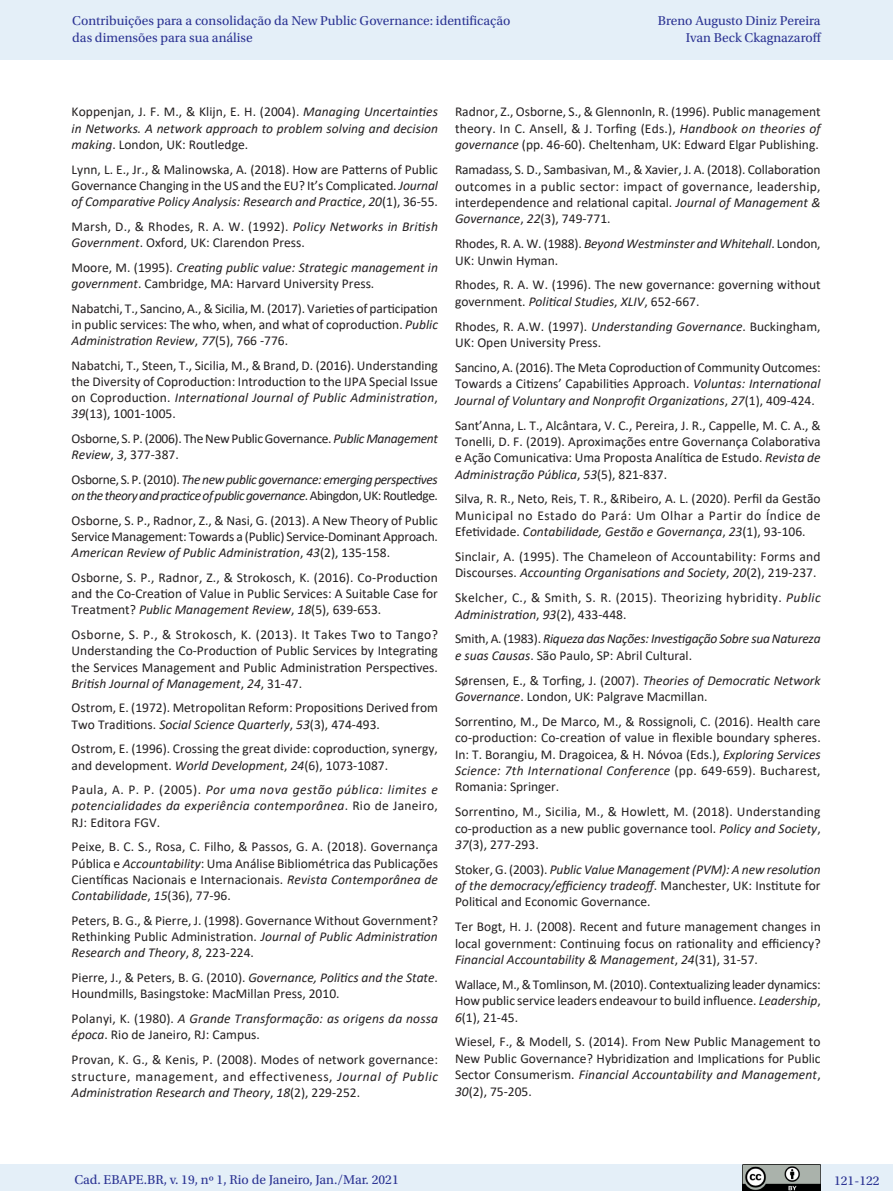
<style>
.page{position:relative;width:893px;height:1191px;background:#fff}
.page>*{position:absolute;margin:0;border:0;box-sizing:border-box;transform-origin:0 0}
.Referencias{font:13.5px/16.4px "Calibri";color:#231f20;text-align:justify}
.Referencias-2{font:italic 13.5px/16.2px "Calibri";color:#231f20;text-align:justify}
.t1{font:13.5px/16.5px "Utopia Std";color:#2b3393}
.Referencias-3{font:italic 13.5px/16.2px "Calibri";letter-spacing:-.03em;color:#231f20}
.Referencias-4{font:italic 13.5px/16.4px "Calibri";letter-spacing:-.02em;color:#231f20}
.Referencias-5{font:13.5px/16.4px "Calibri";letter-spacing:.025em;color:#231f20}
.Referencias-6{font:13.5px/16.2px "Calibri";letter-spacing:-.02em;color:#231f20}
.s1{font-style:normal}
.s2{font-style:italic}
</style>
<div class="page">
<div style="left:0;top:0;width:893px;height:60px;background:#e4eff8"></div>
<div style="left:0;top:1164px;width:893px;height:27px;background:#e4eff8"></div>
<img style="left:743px;top:1164px;width:78px;height:27px">
<p class="t1" style="left:72px;top:13px;width:440px">Contribuições para a consolidação da New Public Governance: identificação das dimensões para sua análise</p>
<p class="t1" style="left:658px;top:13px;width:165px;text-align:right">Breno Augusto Diniz Pereira<br>Ivan Beck Ckagnazaroff</p>
<p class="Referencias-2" style="left:72px;top:103px;width:368px"><span class="s1">Koppenjan, J. F. M., &amp; Klijn, E. H. (2004).</span> Managing Uncertainties in Networks. A network approach to problem solving and decision making<span class="s1">. London, UK: Routledge.</span></p>
<p class="Referencias" style="left:72px;top:161px;width:368px">Lynn, L. E., Jr., &amp; Malinowska, A. (2018). How are Patterns of Public Governance Changing in the US and the EU? It’s Complicated. <span class="s2">Journal of Comparative Policy Analysis: Research and Practice</span>, <span class="s2">20</span>(1), 36-55.</p>
<p class="Referencias" style="left:72px;top:218px;width:368px">Marsh, D., &amp; Rhodes, R. A. W. (1992). <span class="s2">Policy Networks in British<br>Government</span>. Oxford, UK: Clarendon Press.</p>
<p class="Referencias" style="left:72px;top:259px;width:368px">Moore, M. (1995). <span class="s2">Creating public value: Strategic management in government</span>. Cambridge, MA: Harvard University Press.</p>
<p class="Referencias" style="left:72px;top:300px;width:368px">Nabatchi, T., Sancino, A., &amp; Sicilia, M. (2017). Varieties of participation in public services: The who, when, and what of coproduction. <span class="s2">Public Administration Review</span>, <span class="s2">77</span>(5), 766 -776.</p>
<p class="Referencias" style="left:72px;top:357px;width:368px">Nabatchi, T., Steen, T., Sicilia, M., &amp; Brand, D. (2016). Understanding the Diversity of Coproduction: Introduction to the IJPA Special Issue on Coproduction. <span class="s2">International Journal of Public Administration</span>, <span class="s2">39</span>(13), 1001-1005.</p>
<p class="Referencias-6" style="left:72px;top:430px;width:368px">Osborne, S. P. (2006). The New Public Governance. <span class="s2">Public Management<br>Review</span>, <span class="s2">3</span>, 377-387.</p>
<p class="Referencias-3" style="left:72px;top:471px;width:368px"><span class="s1">Osborne, S. P. (2010).</span> The new public governance: emerging perspectives on the theory and practice of public governance<span class="s1">. Abingdon, UK: Routledge.</span></p>
<p class="Referencias" style="left:72px;top:512px;width:368px">Osborne, S. P., Radnor, Z., &amp; Nasi, G. (2013). A New Theory of Public Service Management: Towards a (Public) Service-Dominant Approach.<br><span class="s2">American Review of Public Administration</span>, <span class="s2">43</span>(2), 135-158.</p>
<p class="Referencias" style="left:72px;top:569px;width:368px">Osborne, S. P., Radnor, Z., &amp; Strokosch, K. (2016). Co-Production and the Co-Creation of Value in Public Services: A Suitable Case for Treatment? <span class="s2">Public Management Review</span>, <span class="s2">18</span>(5), 639-653.</p>
<p class="Referencias" style="left:72px;top:626px;width:368px">Osborne, S. P., &amp; Strokosch, K. (2013). It Takes Two to Tango?<br>Understanding the Co-Production of Public Services by Integrating the Services Management and Public Administration Perspectives.<br><span class="s2">British Journal of Management</span>, <span class="s2">24</span>, 31-47.</p>
<p class="Referencias" style="left:72px;top:699px;width:368px">Ostrom, E. (1972). Metropolitan Reform: Propositions Derived from<br>Two Traditions. <span class="s2">Social Science Quarterly</span>, <span class="s2">53</span>(3), 474-493.</p>
<p class="Referencias" style="left:72px;top:740px;width:368px">Ostrom, E. (1996). Crossing the great divide: coproduction, synergy, and development. <span class="s2">World Development</span>, <span class="s2">24</span>(6), 1073-1087.</p>
<p class="Referencias-2" style="left:72px;top:781px;width:368px"><span class="s1">Paula, A. P. P. (2005).</span> Por uma nova gestão pública: limites e potencialidades da experiência contemporânea<span class="s1">. Rio de Janeiro, RJ: Editora FGV.</span></p>
<p class="Referencias" style="left:72px;top:838px;width:368px">Peixe, B. C. S., Rosa, C. Filho, &amp; Passos, G. A. (2018). Governança Pública e <span class="s2">Accountability</span>: Uma Análise Bibliométrica das Publicações Científicas Nacionais e Internacionais. <span class="s2">Revista Contemporânea de Contabilidade</span>, <span class="s2">15</span>(36), 77-96.</p>
<p class="Referencias" style="left:72px;top:911px;width:368px">Peters, B. G., &amp; Pierre, J. (1998). Governance Without Government?<br>Rethinking Public Administration. <span class="s2">Journal of Public Administration Research and Theory</span>, <span class="s2">8</span>, 223-224.</p>
<p class="Referencias" style="left:72px;top:969px;width:368px">Pierre, J., &amp; Peters, B. G. (2010). <span class="s2">Governance, Politics and the State</span>.<br>Houndmills, Basingstoke: MacMillan Press, 2010.</p>
<p class="Referencias-2" style="left:72px;top:1009px;width:368px"><span class="s1">Polanyi, K. (1980).</span> A Grande Transformação: as origens da nossa época<span class="s1">. Rio de Janeiro, RJ: Campus.</span></p>
<p class="Referencias" style="left:72px;top:1051px;width:368px">Provan, K. G., &amp; Kenis, P. (2008). Modes of network governance: structure, management, and effectiveness, <span class="s2">Journal of Public Administration Research and Theory</span>, <span class="s2">18</span>(2), 229-252.</p>
<p class="Referencias" style="left:455px;top:103px;width:367px">Radnor, Z., Osborne, S., &amp; Glennonln, R. (1996). Public management theory. In C. Ansell, &amp; J. Torfing (Eds.), <span class="s2">Handbook on theories of governance</span> (pp. 46-60). Cheltenham, UK: Edward Elgar Publishing.</p>
<p class="Referencias" style="left:455px;top:161px;width:367px">Ramadass, S. D., Sambasivan, M., &amp; Xavier, J. A. (2018). Collaboration outcomes in a public sector: impact of governance, leadership, interdependence and relational capital. <span class="s2">Journal of Management &amp; Governance</span>, <span class="s2">22</span>(3), 749-771.</p>
<p class="Referencias" style="left:455px;top:235px;width:367px">Rhodes, R. A. W. (1988). <span class="s2">Beyond Westminster and Whitehall</span>. London,<br>UK: Unwin Hyman.</p>
<p class="Referencias" style="left:455px;top:276px;width:367px">Rhodes, R. A. W. (1996). The new governance: governing without government. <span class="s2">Political Studies</span>, <span class="s2">XLIV</span>, 652-667.</p>
<p class="Referencias" style="left:455px;top:318px;width:367px">Rhodes, R. A.W. (1997). <span class="s2">Understanding Governance</span>. Buckingham,<br>UK: Open University Press.</p>
<p class="Referencias" style="left:455px;top:359px;width:367px">Sancino, A. (2016). The Meta Coproduction of Community Outcomes:<br>Towards a Citizens’ Capabilities Approach. <span class="s2">Voluntas: International Journal of Voluntary and Nonprofit Organizations</span>, <span class="s2">27</span>(1), 409-424.</p>
<p class="Referencias" style="left:455px;top:416px;width:367px">Sant’Anna, L. T., Alcântara, V. C., Pereira, J. R., Cappelle, M. C. A., &amp; Tonelli, D. F. (2019). Aproximações entre Governança Colaborativa e Ação Comunicativa: Uma Proposta Analítica de Estudo. <span class="s2">Revista de Administração Pública</span>, <span class="s2">53</span>(5), 821-837.</p>
<p class="Referencias" style="left:455px;top:490px;width:367px">Silva, R. R., Neto, Reis, T. R., &amp;Ribeiro, A. L. (2020). Perfil da Gestão Municipal no Estado do Pará: Um Olhar a Partir do Índice de Efetividade. <span class="s2">Contabilidade, Gestão e Governança</span>, <span class="s2">23</span>(1), 93-106.</p>
<p class="Referencias" style="left:455px;top:548px;width:367px">Sinclair, A. (1995). The Chameleon of Accountability: Forms and<br>Discourses. <span class="s2">Accounting Organisations and Society</span>, <span class="s2">20</span>(2), 219-237.</p>
<p class="Referencias-5" style="left:455px;top:589px;width:367px">Skelcher, C., &amp; Smith, S. R. (2015). Theorizing hybridity. <span class="s2">Public<br>Administration</span>, <span class="s2">93</span>(2), 433-448.</p>
<p class="Referencias-4" style="left:455px;top:630px;width:367px"><span class="s1">Smith, A. (1983).</span> Riqueza das Nações: Investigação Sobre sua Natureza e suas Causas<span class="s1">. São Paulo, SP: Abril Cultural.</span></p>
<p class="Referencias" style="left:455px;top:671px;width:367px">Sørensen, E., &amp; Torfing, J. (2007). <span class="s2">Theories of Democratic Network<br>Governance</span>. London, UK: Palgrave Macmillan.</p>
<p class="Referencias" style="left:455px;top:713px;width:367px">Sorrentino, M., De Marco, M., &amp; Rossignoli, C. (2016). Health care co-production: Co-creation of value in flexible boundary spheres.<br>In: T. Borangiu, M. Dragoicea, &amp; H. Nóvoa (Eds.), <span class="s2">Exploring Services Science: 7th International Conference</span> (pp. 649-659). Bucharest, Romania: Springer.</p>
<p class="Referencias" style="left:455px;top:803px;width:367px">Sorrentino, M., Sicilia, M., &amp; Howlett, M. (2018). Understanding co-production as a new public governance tool. <span class="s2">Policy and Society</span>, <span class="s2">37</span>(3), 277-293.</p>
<p class="Referencias" style="left:455px;top:860px;width:367px">Stoker, G. (2003). <span class="s2">Public Value Management (PVM): A new resolution of the democracy/efficiency tradeoff</span>. Manchester, UK: Institute for Political and Economic Governance.</p>
<p class="Referencias" style="left:455px;top:918px;width:367px">Ter Bogt, H. J. (2008). Recent and future management changes in local government: Continuing focus on rationality and efficiency?<br><span class="s2">Financial Accountability &amp; Management</span>, <span class="s2">24</span>(31), 31-57.</p>
<p class="Referencias" style="left:455px;top:976px;width:367px">Wallace, M., &amp; Tomlinson, M. (2010). Contextualizing leader dynamics:<br>How public service leaders endeavour to build influence. <span class="s2">Leadership</span>, <span class="s2">6</span>(1), 21-45.</p>
<p class="Referencias" style="left:455px;top:1033px;width:367px">Wiesel, F., &amp; Modell, S. (2014). From New Public Management to New Public Governance? Hybridization and Implications for Public Sector Consumerism. <span class="s2">Financial Accountability and Management</span>, <span class="s2">30</span>(2), 75-205.</p>
<p class="t1" style="left:74px;top:1171px;width:326px">Cad. EBAPE.BR, v. 19, nº 1, Rio de Janeiro, Jan./Mar. 2021</p>
<p class="t1" style="left:834px;top:1172px;width:47px">121-122</p>
</div>
